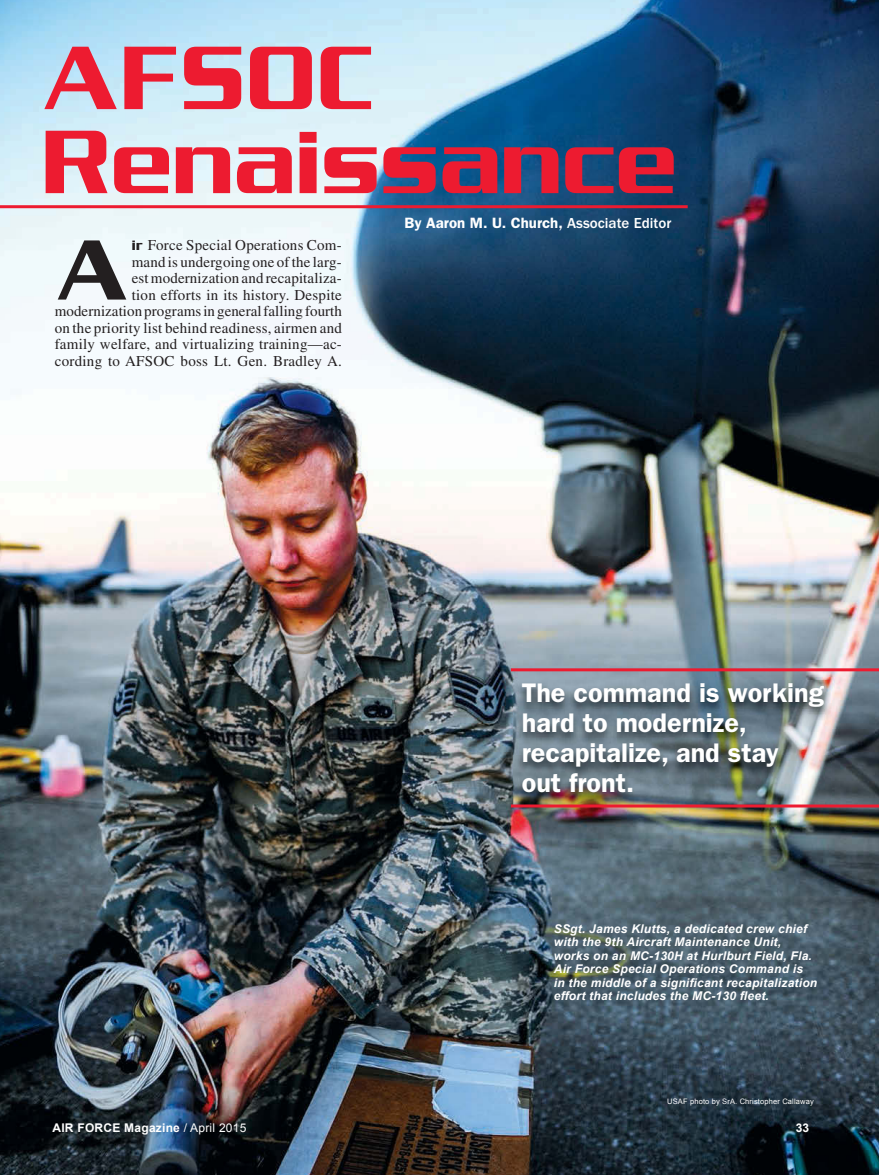
<style>
.page{position:relative;width:879px;height:1175px;background:#fff}
.page>*{position:absolute;margin:0;border:0;box-sizing:border-box;transform-origin:0 0}
.t1{font:97.5px/84px "Serpentine Sans ICG";color:#ed1b30}
.t2{font:92.4px "Serpentine Sans ICG";color:#231f20}
.t3{font:600 27px/30px "Franklin Gothic";color:#fff}
.t4{font:15px/16.5px "Times";letter-spacing:.015em;color:#231f20;text-align:right}
.t5{font:600 15px "Franklin Gothic";color:#fff}
.t6{font:italic 700 12px/13.5px "Arial";letter-spacing:.02em;color:#fff}
.t7{font:700 12px "Arial";letter-spacing:.02em;color:#fff}
.t8{font:7.5px "Arial";letter-spacing:.02em;color:#fff}
.s1{font-family:"Serpentine Sans ICG"}
.s2{font-weight:500}
.s3{font-weight:400}
</style>
<div class="page">
<img style="left:0;top:0;width:878px;height:1175px">
<hr style="left:0;top:205px;width:687px;height:3px;background:#ed1b30">
<img style="left:513px;top:680px;width:318px;height:124px">
<hr style="left:510px;top:668px;width:368px;height:3px;background:#ed1b30">
<hr style="left:510px;top:804px;width:368px;height:3px;background:#ed1b30">
<h1 class="t1" style="left:41px;top:35px;width:637px">AFSOC<br>Renaissance</h1>
<p class="t4" style="left:55px;top:237px;width:288px"><span class="s1">ir</span> Force Special Operations Com-<br>mand is undergoing one of the larg-<br>est modernization and recapitaliza-<br>tion efforts in its history. Despite modernization programs in general falling fourth on the priority list behind readiness, airmen and family welfare, and virtualizing training—ac&shy;cording to AFSOC boss Lt. Gen. Bradley A.</p>
<h2 class="t2" style="left:55px;top:218px;width:76px">A</h2>
<p class="t5" style="left:404px;top:214px;width:268px">By Aaron M. U. Church, <span class="s2">Associate Editor</span></p>
<h3 class="t3" style="left:521px;top:677px;width:303px">The command is working hard to modernize, recapitalize, and stay out front.</h3>
<p class="t6" style="left:553px;top:922px;width:265px">SSgt. James Klutts, a dedicated crew chief with the 9th Aircraft Maintenance Unit, works on an MC-130H at Hurlburt Field, Fla.<br>Air Force Special Operations Command is<br>in the middle of a significant recapitalization effort that includes the MC-130 fleet.</p>
<p class="t8" style="left:667px;top:1097px;width:148px">USAF photo by SrA. Christopher Callaway</p>
<p class="t7" style="left:52px;top:1120px;width:195px">AIR FORCE Magazine <span class="s3">/ April 2015</span></p>
<p class="t7" style="left:795px;top:1120px;width:15px">33</p>
</div>
